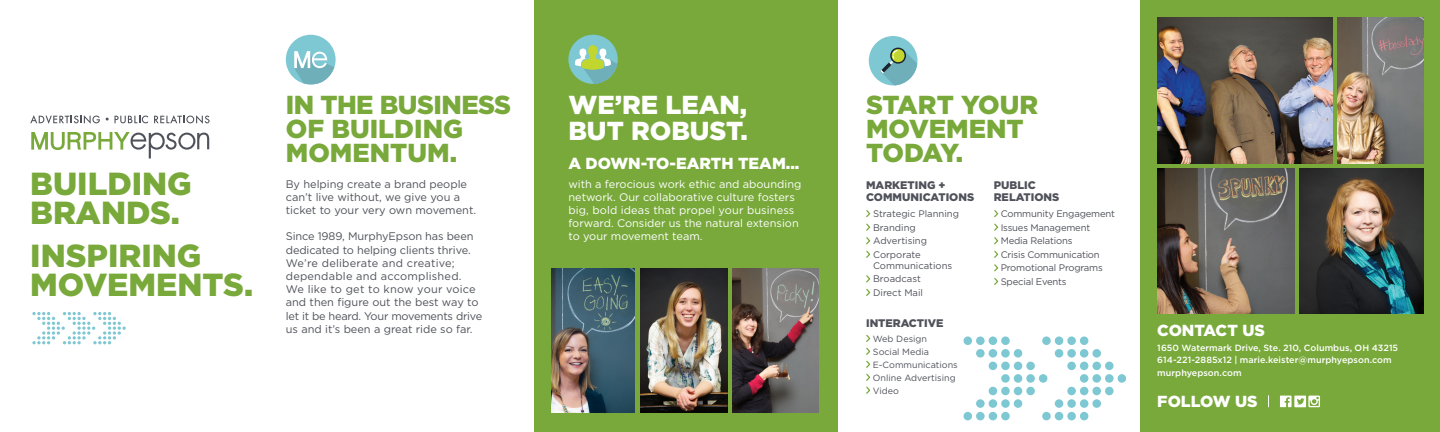
<style>
.page{position:relative;width:1440px;height:432px;background:#fff}
.page>*{position:absolute;margin:0;border:0;box-sizing:border-box;transform-origin:0 0}
.t1{font:900 31.9px/29px "Gotham";color:#78a93a}
.t2{font:900 26px/24px "Gotham";color:#78a93a}
.t3{font:900 26px/26px "Gotham";color:#fff}
.t4{font:900 16px "Gotham";color:#fff}
.t5{font:11px/13.2px "Gotham";color:#4f525a}
.t6{font:11px/13.2px "Gotham";color:#fff}
.t7{font:900 11px/12px "Gotham";color:#4f525a}
.t8{font:9.5px "Gotham";letter-spacing:-.02em;color:#4f525a}
.t9{font:9.5px/11px "Gotham";color:#4f525a}
.t10{font:500 9px "Gotham";letter-spacing:.005em;color:#fff}
.t11{font:9px "Gotham";color:#4f525a}
</style>
<div class="page">
<div style="left:535px;top:0;width:303px;height:432px;background:#78a93a"></div>
<div style="left:1140px;top:0;width:300px;height:432px;background:#78a93a"></div>
<svg style="left:31px;top:132px;width:178px;height:26px"></svg>
<svg style="left:30px;top:115px;width:70px;height:9px"></svg>
<svg style="left:106px;top:116px;width:42px;height:7px"></svg>
<svg style="left:154px;top:115px;width:56px;height:9px"></svg>
<svg style="left:32px;top:312px;width:94px;height:32px"></svg>
<div style="left:286px;top:35px;width:50px;height:50px;background:#7ec8d3;border-radius:50%"></div>
<svg style="left:294px;top:51px;width:40px;height:34px"></svg>
<div style="left:568px;top:35px;width:50px;height:49px;background:#7ec8d3;border-radius:50%"></div>
<svg style="left:575px;top:45px;width:42px;height:39px"></svg>
<svg style="left:866px;top:210px;width:5px;height:48px"></svg>
<svg style="left:866px;top:275px;width:5px;height:21px"></svg>
<svg style="left:994px;top:210px;width:5px;height:75px"></svg>
<svg style="left:866px;top:334px;width:5px;height:60px"></svg>
<div style="left:869px;top:36px;width:48px;height:49px;background:#7ec8d3;border-radius:50%"></div>
<svg style="left:880px;top:47px;width:37px;height:38px"></svg>
<div style="left:964px;top:336px;width:8px;height:9px;background:#7ec8d3;border-radius:50%"></div>
<div style="left:964px;top:412px;width:8px;height:8px;background:#7ec8d3;border-radius:50%"></div>
<div style="left:976px;top:336px;width:9px;height:9px;background:#7ec8d3;border-radius:50%"></div>
<div style="left:976px;top:349px;width:9px;height:9px;background:#7ec8d3;border-radius:50%"></div>
<div style="left:976px;top:399px;width:9px;height:9px;background:#7ec8d3;border-radius:50%"></div>
<div style="left:976px;top:412px;width:9px;height:8px;background:#7ec8d3;border-radius:50%"></div>
<div style="left:989px;top:336px;width:8px;height:9px;background:#7ec8d3;border-radius:50%"></div>
<div style="left:989px;top:349px;width:8px;height:9px;background:#7ec8d3;border-radius:50%"></div>
<div style="left:989px;top:362px;width:8px;height:8px;background:#7ec8d3;border-radius:50%"></div>
<div style="left:989px;top:387px;width:8px;height:8px;background:#7ec8d3;border-radius:50%"></div>
<div style="left:989px;top:399px;width:8px;height:9px;background:#7ec8d3;border-radius:50%"></div>
<div style="left:989px;top:412px;width:8px;height:8px;background:#7ec8d3;border-radius:50%"></div>
<div style="left:1001px;top:336px;width:9px;height:9px;background:#7ec8d3;border-radius:50%"></div>
<div style="left:1001px;top:349px;width:9px;height:9px;background:#7ec8d3;border-radius:50%"></div>
<div style="left:1001px;top:362px;width:9px;height:8px;background:#7ec8d3;border-radius:50%"></div>
<div style="left:1001px;top:374px;width:9px;height:9px;background:#7ec8d3;border-radius:50%"></div>
<div style="left:1001px;top:387px;width:9px;height:8px;background:#7ec8d3;border-radius:50%"></div>
<div style="left:1001px;top:399px;width:9px;height:9px;background:#7ec8d3;border-radius:50%"></div>
<div style="left:1001px;top:412px;width:9px;height:8px;background:#7ec8d3;border-radius:50%"></div>
<div style="left:1014px;top:349px;width:8px;height:9px;background:#7ec8d3;border-radius:50%"></div>
<div style="left:1014px;top:362px;width:8px;height:8px;background:#7ec8d3;border-radius:50%"></div>
<div style="left:1014px;top:374px;width:8px;height:9px;background:#7ec8d3;border-radius:50%"></div>
<div style="left:1014px;top:387px;width:8px;height:8px;background:#7ec8d3;border-radius:50%"></div>
<div style="left:1014px;top:399px;width:8px;height:9px;background:#7ec8d3;border-radius:50%"></div>
<div style="left:1026px;top:362px;width:9px;height:8px;background:#7ec8d3;border-radius:50%"></div>
<div style="left:1026px;top:374px;width:9px;height:9px;background:#7ec8d3;border-radius:50%"></div>
<div style="left:1026px;top:387px;width:9px;height:8px;background:#7ec8d3;border-radius:50%"></div>
<div style="left:1039px;top:374px;width:8px;height:9px;background:#7ec8d3;border-radius:50%"></div>
<div style="left:1042px;top:336px;width:9px;height:9px;background:#7ec8d3;border-radius:50%"></div>
<div style="left:1042px;top:412px;width:9px;height:8px;background:#7ec8d3;border-radius:50%"></div>
<div style="left:1055px;top:336px;width:8px;height:9px;background:#7ec8d3;border-radius:50%"></div>
<div style="left:1055px;top:349px;width:8px;height:9px;background:#7ec8d3;border-radius:50%"></div>
<div style="left:1055px;top:399px;width:8px;height:9px;background:#7ec8d3;border-radius:50%"></div>
<div style="left:1055px;top:412px;width:8px;height:8px;background:#7ec8d3;border-radius:50%"></div>
<div style="left:1067px;top:336px;width:9px;height:9px;background:#7ec8d3;border-radius:50%"></div>
<div style="left:1067px;top:349px;width:9px;height:9px;background:#7ec8d3;border-radius:50%"></div>
<div style="left:1067px;top:362px;width:9px;height:8px;background:#7ec8d3;border-radius:50%"></div>
<div style="left:1067px;top:387px;width:9px;height:8px;background:#7ec8d3;border-radius:50%"></div>
<div style="left:1067px;top:399px;width:9px;height:9px;background:#7ec8d3;border-radius:50%"></div>
<div style="left:1067px;top:412px;width:9px;height:8px;background:#7ec8d3;border-radius:50%"></div>
<div style="left:1080px;top:336px;width:8px;height:9px;background:#7ec8d3;border-radius:50%"></div>
<div style="left:1080px;top:349px;width:8px;height:9px;background:#7ec8d3;border-radius:50%"></div>
<div style="left:1080px;top:362px;width:8px;height:8px;background:#7ec8d3;border-radius:50%"></div>
<div style="left:1080px;top:374px;width:8px;height:9px;background:#7ec8d3;border-radius:50%"></div>
<div style="left:1080px;top:387px;width:8px;height:8px;background:#7ec8d3;border-radius:50%"></div>
<div style="left:1080px;top:399px;width:8px;height:9px;background:#7ec8d3;border-radius:50%"></div>
<div style="left:1080px;top:412px;width:8px;height:8px;background:#7ec8d3;border-radius:50%"></div>
<div style="left:1092px;top:349px;width:9px;height:9px;background:#7ec8d3;border-radius:50%"></div>
<div style="left:1092px;top:362px;width:9px;height:8px;background:#7ec8d3;border-radius:50%"></div>
<div style="left:1092px;top:374px;width:9px;height:9px;background:#7ec8d3;border-radius:50%"></div>
<div style="left:1092px;top:387px;width:9px;height:8px;background:#7ec8d3;border-radius:50%"></div>
<div style="left:1092px;top:399px;width:9px;height:9px;background:#7ec8d3;border-radius:50%"></div>
<div style="left:1105px;top:362px;width:9px;height:8px;background:#7ec8d3;border-radius:50%"></div>
<div style="left:1105px;top:374px;width:9px;height:9px;background:#7ec8d3;border-radius:50%"></div>
<div style="left:1105px;top:387px;width:9px;height:8px;background:#7ec8d3;border-radius:50%"></div>
<div style="left:1118px;top:374px;width:8px;height:9px;background:#7ec8d3;border-radius:50%"></div>
<img style="left:1157px;top:168px;width:138px;height:146px">
<img style="left:1300px;top:168px;width:124px;height:146px">
<img style="left:1157px;top:17px;width:176px;height:147px">
<img style="left:1338px;top:17px;width:86px;height:147px">
<img style="left:551px;top:269px;width:83px;height:144px">
<img style="left:732px;top:269px;width:86px;height:144px">
<img style="left:641px;top:269px;width:86px;height:144px">
<svg style="left:1268px;top:395px;width:1px;height:12px"></svg>
<svg style="left:1280px;top:396px;width:40px;height:11px"></svg>
<p class="t1" style="left:30px;top:168px;width:163px">BUILDING<br>BRANDS.</p>
<p class="t1" style="left:30px;top:240px;width:224px">INSPIRING<br>MOVEMENTS.</p>
<p class="t2" style="left:286px;top:92px;width:227px">IN THE BUSINESS<br>OF BUILDING<br>MOMENTUM.</p>
<p class="t3" style="left:568px;top:91px;width:181px">WE’RE LEAN,<br>BUT ROBUST.</p>
<p class="t6" style="left:568px;top:177px;width:235px">with a ferocious work ethic and abounding network. Our collaborative culture fosters big, bold ideas that propel your business forward. Consider us the natural extension to your movement team.</p>
<p class="t4" style="left:568px;top:154px;width:233px">A DOWN-TO-EARTH TEAM...</p>
<p class="t5" style="left:286px;top:177px;width:192px">By helping create a brand people can’t live without, we give you a ticket to your very own movement.</p>
<p class="t5" style="left:286px;top:230px;width:198px">Since 1989, MurphyEpson has been dedicated to helping clients thrive.<br>We’re deliberate and creative; dependable and accomplished.<br>We like to get to know your voice and then figure out the best way to let it be heard. Your movements drive us and it’s been a great ride so far.</p>
<p class="t2" style="left:866px;top:92px;width:174px">START YOUR<br>MOVEMENT<br>TODAY.</p>
<p class="t7" style="left:866px;top:179px;width:110px">MARKETING +<br>COMMUNICATIONS</p>
<p class="t9" style="left:873px;top:208px;width:88px">Strategic Planning</p>
<p class="t9" style="left:873px;top:222px;width:44px">Branding</p>
<p class="t9" style="left:873px;top:235px;width:56px">Advertising</p>
<p class="t9" style="left:873px;top:249px;width:81px">Corporate<br>Communications</p>
<p class="t9" style="left:873px;top:273px;width:49px">Broadcast</p>
<p class="t9" style="left:873px;top:287px;width:52px">Direct Mail</p>
<p class="t7" style="left:994px;top:179px;width:67px">PUBLIC<br>RELATIONS</p>
<p class="t8" style="left:1001px;top:209px;width:116px">Community Engagement</p>
<p class="t8" style="left:1001px;top:222px;width:91px">Issues Management</p>
<p class="t8" style="left:1001px;top:236px;width:73px">Media Relations</p>
<p class="t8" style="left:1001px;top:249px;width:101px">Crisis Communication</p>
<p class="t8" style="left:1001px;top:263px;width:104px">Promotional Programs</p>
<p class="t8" style="left:1001px;top:276px;width:67px">Special Events</p>
<p class="t7" style="left:866px;top:317px;width:79px">INTERACTIVE</p>
<p class="t11" style="left:873px;top:334px;width:56px">Web Design</p>
<p class="t11" style="left:873px;top:347px;width:58px">Social Media</p>
<p class="t11" style="left:873px;top:360px;width:86px">E-Communications</p>
<p class="t11" style="left:873px;top:373px;width:84px">Online Advertising</p>
<p class="t11" style="left:873px;top:386px;width:28px">Video</p>
<p class="t4" style="left:1157px;top:321px;width:109px">CONTACT US</p>
<p class="t10" style="left:1157px;top:342px;width:242px">1650 Watermark Drive, Ste. 210, Columbus, OH 43215</p>
<p class="t10" style="left:1157px;top:354px;width:236px">614-221-2885x12 | marie.keister@murphyepson.com</p>
<p class="t10" style="left:1157px;top:367px;width:86px">murphyepson.com</p>
<p class="t4" style="left:1157px;top:392px;width:102px">FOLLOW US</p>
</div>
